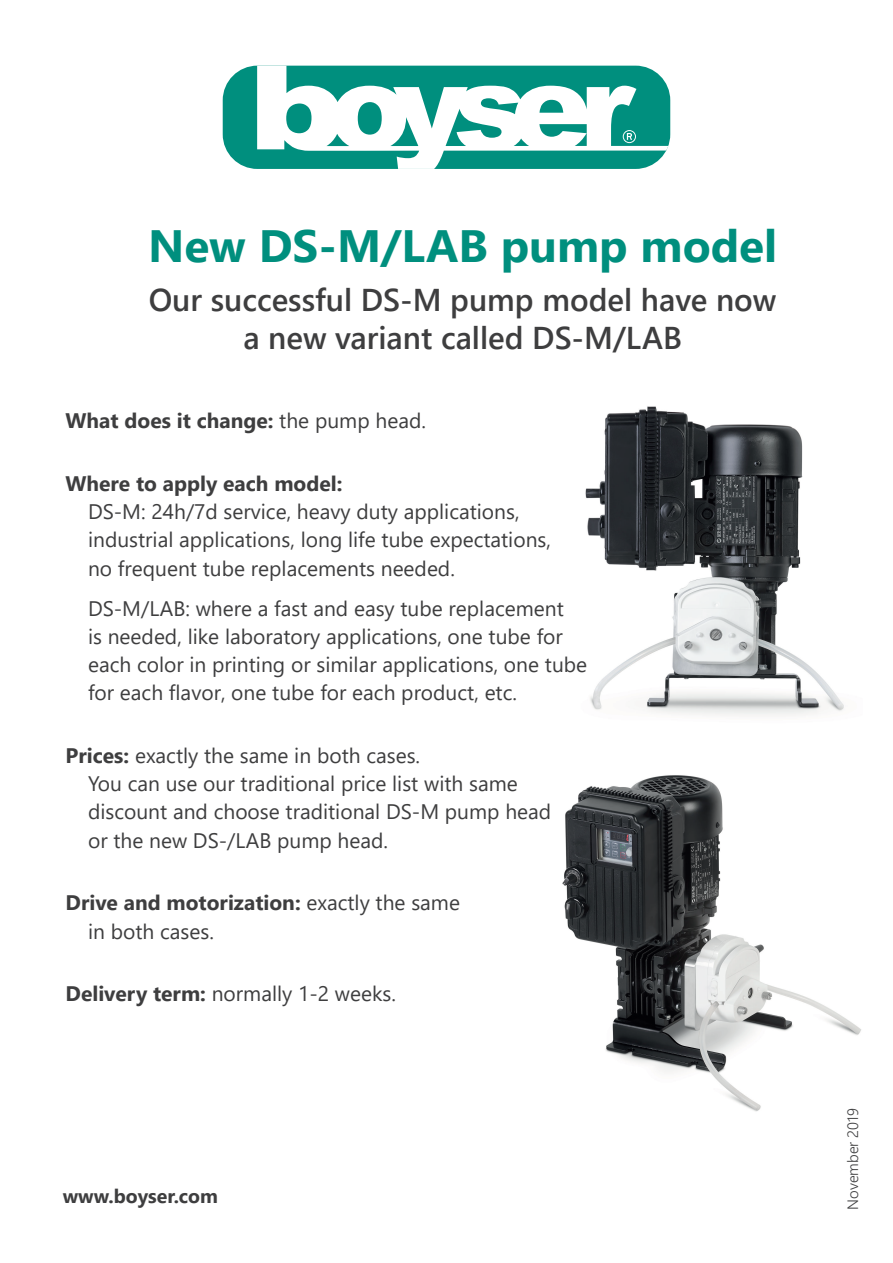
<style>
.page{position:relative;width:893px;height:1263px;background:#fff}
.page>*{position:absolute;margin:0;border:0;box-sizing:border-box;transform-origin:0 0}
.t1{font:700 45.3px "Segoe UI";color:#008f7e}
.t2{font:600 31.5px/37.8px "Segoe UI";color:#3e3e3f;text-align:center}
.t3{font:21px/28.2px "Segoe UI";color:#3e3e3f}
.t4{font:700 21px "Segoe UI";color:#3e3e3f}
.t5{font:700 19.5px "Segoe UI";color:#3e3e3f}
.t6{font:300 15px "Segoe UI";color:#3e3e3f}
.s1{font-weight:400}
.s2{font-weight:700}
</style>
<div class="page">
<img style="left:585px;top:406px;width:259px;height:310px">
<img style="left:562px;top:775px;width:299px;height:337px">
<div style="left:223px;top:66px;width:447px;height:103px;background:#008f7e;border-radius:35px"></div>
<svg style="left:257px;top:66px;width:411px;height:103px"></svg>
<h1 class="t1" style="left:148px;top:203px;width:631px">New DS-M/LAB pump model</h1>
<h2 class="t2" style="left:149px;top:279px;width:629px">Our successful DS-M pump model have now a new variant called DS-M/LAB</h2>
<p class="t4" style="left:66px;top:401px;width:362px">What does it change: <span class="s1">the pump head.</span></p>
<p class="t4" style="left:66px;top:464px;width:278px">Where to apply each model:</p>
<p class="t3" style="left:88px;top:496px;width:464px">DS-M: 24h/7d service, heavy duty applications, industrial applications, long life tube expectations, no frequent tube replacements needed.</p>
<p class="t3" style="left:88px;top:592px;width:501px">DS-M/LAB: where a fast and easy tube replacement<br>is needed, like laboratory applications, one tube for each color in printing or similar applications, one tube for each flavor, one tube for each product, etc.</p>
<p class="t3" style="left:88px;top:740px;width:465px;text-indent:-22px"><span class="s2">Prices:</span> exactly the same in both cases.<br>You can use our traditional price list with same discount and choose traditional DS-M pump head or the new DS-/LAB pump head.</p>
<p class="t3" style="left:88px;top:887px;width:373px;text-indent:-22px"><span class="s2">Drive and motorization:</span> exactly the same in both cases.</p>
<p class="t3" style="left:66px;top:978px;width:332px"><span class="s2">Delivery term:</span> normally 1-2 weeks.</p>
<p class="t5" style="left:63px;top:1178px;width:157px">www.boyser.com</p>
<p class="t6" style="left:838px;top:1210px;width:103px;rotate:-90deg">November 2019</p>
</div>
